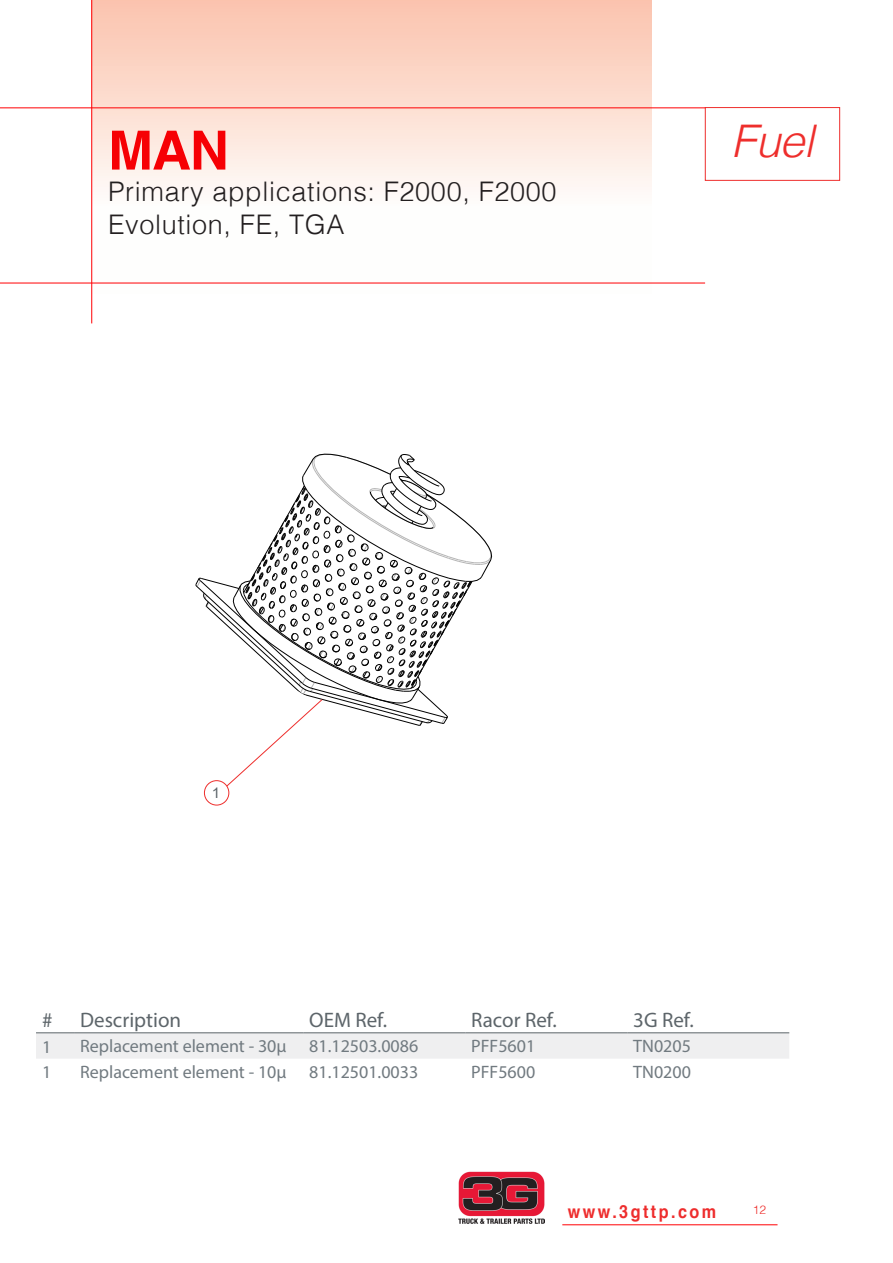
<style>
.page{position:relative;width:893px;height:1263px;background:#fff}
.page>*{position:absolute;margin:0;border:0;box-sizing:border-box;transform-origin:0 0}
.Headline_30_35_parke{font:700 54px "Helvetica";color:#f60004}
.Headline_30_35_parke-2{font:italic 300 45px "Helvetica";color:#ee2e2c}
.Sub_Head_18_21_Hel_l{font:300 27px/32.4px "Helvetica";letter-spacing:.025em;color:#231f20}
.t1{font:21px "Myriad Pro";color:#5d656a}
.t2{font:18px "Myriad Pro";color:#717a80}
.t3{font:700 18px "Helvetica";letter-spacing:.15em;color:#ee2d2d;scale:.9 1}
.t4{font:15px "Arial Unicode MS";color:#5d656a}
.t5{font:300 12px "Helvetica";color:#ee2e2c}
</style>
<div class="page">
<hr style="left:562px;top:1224px;width:215px;height:1px;background:#ff0004">
<img style="left:459px;top:1171px;width:85px;height:53px">
<div style="left:92px;top:0;width:559px;height:293px;background:linear-gradient(to bottom,#fbc8b3,#fff)"></div>
<div style="left:36px;top:1033px;width:753px;height:26px;background:#efeff0"></div>
<hr style="left:36px;top:1032px;width:38px;height:1px;background:#5d656a">
<hr style="left:74px;top:1032px;width:229px;height:1px;background:#5d656a">
<hr style="left:303px;top:1032px;width:162px;height:1px;background:#5d656a">
<hr style="left:465px;top:1032px;width:162px;height:1px;background:#5d656a">
<hr style="left:627px;top:1032px;width:162px;height:1px;background:#5d656a">
<div style="left:204px;top:780px;width:25px;height:25px;border:1px solid #ee2e2c;border-radius:50%"></div>
<svg style="left:195px;top:453px;width:298px;height:333px"></svg>
<div style="left:705px;top:107px;width:135px;height:74px;border:1px solid #ee2e2c"></div>
<hr style="left:0;top:108px;width:705px;height:1px;background:#ff0004">
<hr style="left:0;top:283px;width:705px;height:1px;background:#ff0004">
<hr style="left:91px;top:0;width:1px;height:323px;background:#ff0004">
<p class="Headline_30_35_parke" style="left:108px;top:107px;width:122px">MAN</p>
<p class="Sub_Head_18_21_Hel_l" style="left:108px;top:174px;width:450px">Primary applications: F2000, F2000<br>Evolution, FE, TGA</p>
<p class="Headline_30_35_parke-2" style="left:731px;top:103px;width:84px">Fuel</p>
<p class="t4" style="left:212px;top:782px;width:10px">1</p>
<p class="t1" style="left:42px;top:1007px;width:12px">#</p>
<p class="t1" style="left:80px;top:1006px;width:103px">Description</p>
<p class="t1" style="left:309px;top:1006px;width:79px">OEM Ref.</p>
<p class="t1" style="left:471px;top:1006px;width:87px">Racor Ref.</p>
<p class="t1" style="left:633px;top:1006px;width:62px">3G Ref.</p>
<p class="t2" style="left:42px;top:1035px;width:11px">1</p>
<p class="t2" style="left:80px;top:1035px;width:208px">Replacement element - 30µ</p>
<p class="t2" style="left:309px;top:1035px;width:111px">81.12503.0086</p>
<p class="t2" style="left:471px;top:1035px;width:66px">PFF5601</p>
<p class="t2" style="left:633px;top:1035px;width:59px">TN0205</p>
<p class="t2" style="left:42px;top:1061px;width:11px">1</p>
<p class="t2" style="left:80px;top:1061px;width:208px">Replacement element - 10µ</p>
<p class="t2" style="left:309px;top:1061px;width:111px">81.12501.0033</p>
<p class="t2" style="left:471px;top:1061px;width:66px">PFF5600</p>
<p class="t2" style="left:633px;top:1061px;width:59px">TN0200</p>
<p class="t3" style="left:568px;top:1197px;width:166px">www.3gttp.com</p>
<p class="t5" style="left:753px;top:1199px;width:15px">12</p>
</div>
